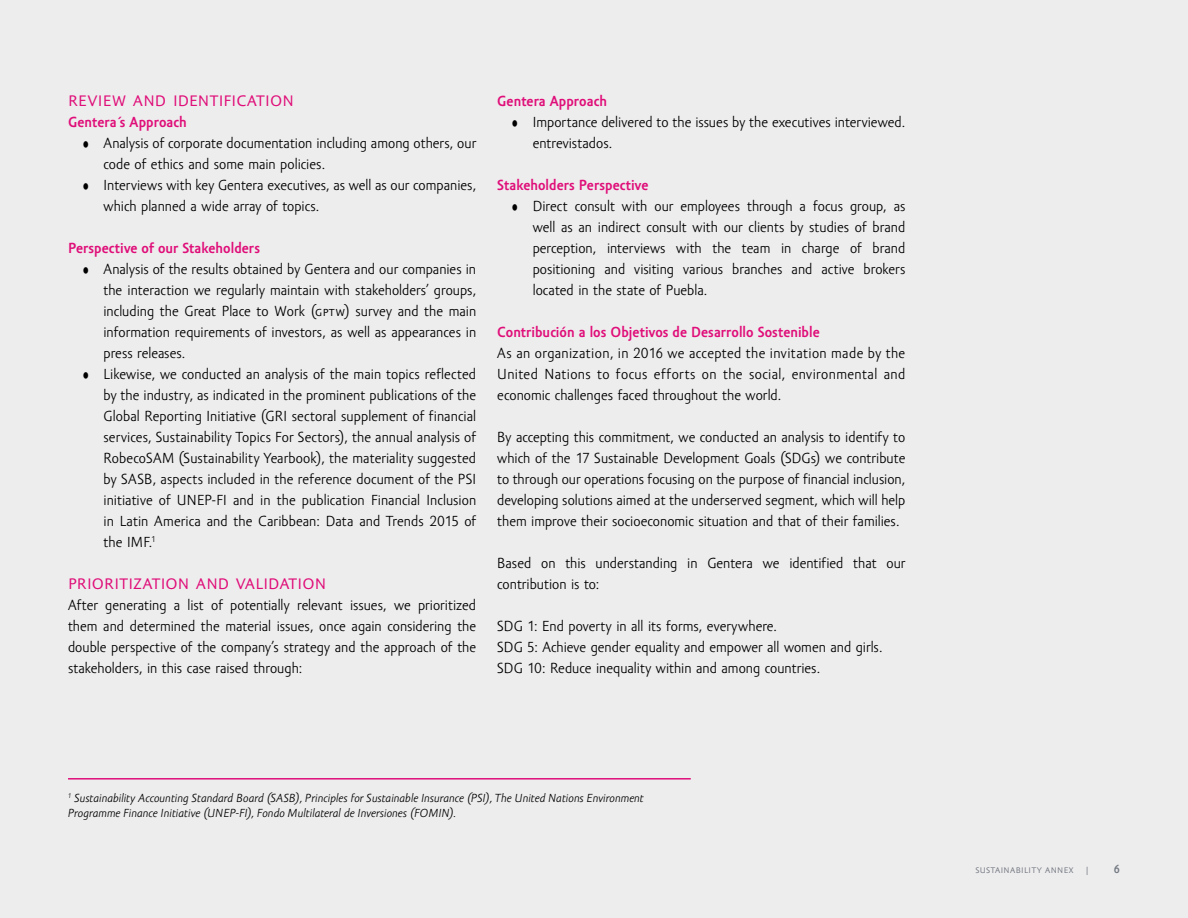
<style>
.page{position:relative;width:1188px;height:918px;background:#eeedee}
.page>*{position:absolute;margin:0;border:0;box-sizing:border-box;transform-origin:0 0}
.t1{font:22.5px "Amor Sans Pro";letter-spacing:.01em;color:#df0f79}
.t2{font:15px/21px "Amor Sans Pro";color:#000;text-align:justify}
.t3{font:700 15px "Amor Sans Pro";letter-spacing:.005em;color:#df0f79}
.t4{font:italic 12px/15px "Amor Sans Pro";letter-spacing:.005em;color:#000}
.t5{font:12px "Amor Sans Pro";letter-spacing:.04em;color:#757b84}
.t6{font:700 12px "Amor Sans Pro";color:#757b84}
</style>
<div class="page">
<hr style="left:68px;top:778px;width:623px;height:2px;background:#df0f79">
<h1 class="t1" style="left:68px;top:87px;width:227px">review and identification</h1>
<p class="t3" style="left:68px;top:114px;width:120px">Gentera´s Approach</p>
<p class="t2" style="left:104px;top:133px;width:374px;text-indent:-20px">• Analysis of corporate documentation including among others, our code of ethics and some main policies.</p>
<p class="t2" style="left:104px;top:175px;width:374px;text-indent:-20px">• Interviews with key Gentera executives, as well as our companies, which planned a wide array of topics.</p>
<p class="t3" style="left:68px;top:240px;width:193px">Perspective of our Stakeholders</p>
<p class="t2" style="left:104px;top:259px;width:374px;text-indent:-20px">• Analysis of the results obtained by Gentera and our companies in the interaction we regularly maintain with stakeholders’ groups, including the Great Place to Work (gptw) survey and the main information requirements of investors, as well as appearances in press releases.</p>
<p class="t2" style="left:104px;top:364px;width:374px;text-indent:-20px">• Likewise, we conducted an analysis of the main topics reflected by the industry, as indicated in the prominent publications of the Global Reporting Initiative (GRI sectoral supplement of financial services, Sustainability Topics For Sectors), the annual analysis of RobecoSAM (Sustainability Yearbook), the materiality suggested by SASB, aspects included in the reference document of the PSI initiative of UNEP-FI and in the publication Financial Inclusion in Latin America and the Caribbean: Data and Trends 2015 of the IMF.<sup>1</sup></p>
<h1 class="t1" style="left:68px;top:570px;width:260px">prioritization and validation</h1>
<p class="t2" style="left:68px;top:595px;width:410px">After generating a list of potentially relevant issues, we prioritized them and determined the material issues, once again considering the double perspective of the company’s strategy and the approach of the stakeholders, in this case raised through:</p>
<p class="t3" style="left:497px;top:93px;width:111px">Gentera Approach</p>
<p class="t2" style="left:533px;top:112px;width:374px;text-indent:-20px">• Importance delivered to the issues by the executives interviewed. entrevistados.</p>
<p class="t3" style="left:497px;top:177px;width:153px">Stakeholders Perspective</p>
<p class="t2" style="left:533px;top:196px;width:374px;text-indent:-20px">• Direct consult with our employees through a focus group, as well as an indirect consult with our clients by studies of brand perception, interviews with the team in charge of brand positioning and visiting various branches and active brokers located in the state of Puebla.</p>
<p class="t3" style="left:497px;top:324px;width:324px">Contribución a los Objetivos de Desarrollo Sostenible</p>
<p class="t2" style="left:497px;top:343px;width:410px">As an organization, in 2016 we accepted the invitation made by the United Nations to focus efforts on the social, environmental and economic challenges faced throughout the world.</p>
<p class="t2" style="left:497px;top:427px;width:410px">By accepting this commitment, we conducted an analysis to identify to which of the 17 Sustainable Development Goals (SDGs) we contribute to through our operations focusing on the purpose of financial inclusion, developing solutions aimed at the underserved segment, which will help them improve their socioeconomic situation and that of their families.</p>
<p class="t2" style="left:497px;top:553px;width:410px">Based on this understanding in Gentera we identified that our contribution is to:</p>
<p class="t2" style="left:497px;top:616px;width:387px;text-align:left">SDG 1: End poverty in all its forms, everywhere.<br>SDG 5: Achieve gender equality and empower all women and girls.<br>SDG 10: Reduce inequality within and among countries.</p>
<p class="t4" style="left:68px;top:791px;width:577px"><sup>1</sup> Sustainability Accounting Standard Board (SASB), Principles for Sustainable Insurance (PSI), The United Nations Environment<br>Programme Finance Initiative (UNEP-FI), Fondo Multilateral de Inversiones (FOMIN).</p>
<p class="t5" style="left:975px;top:863px;width:114px">sustainability annex |</p>
<p class="t6" style="left:1114px;top:863px;width:8px">6</p>
</div>
